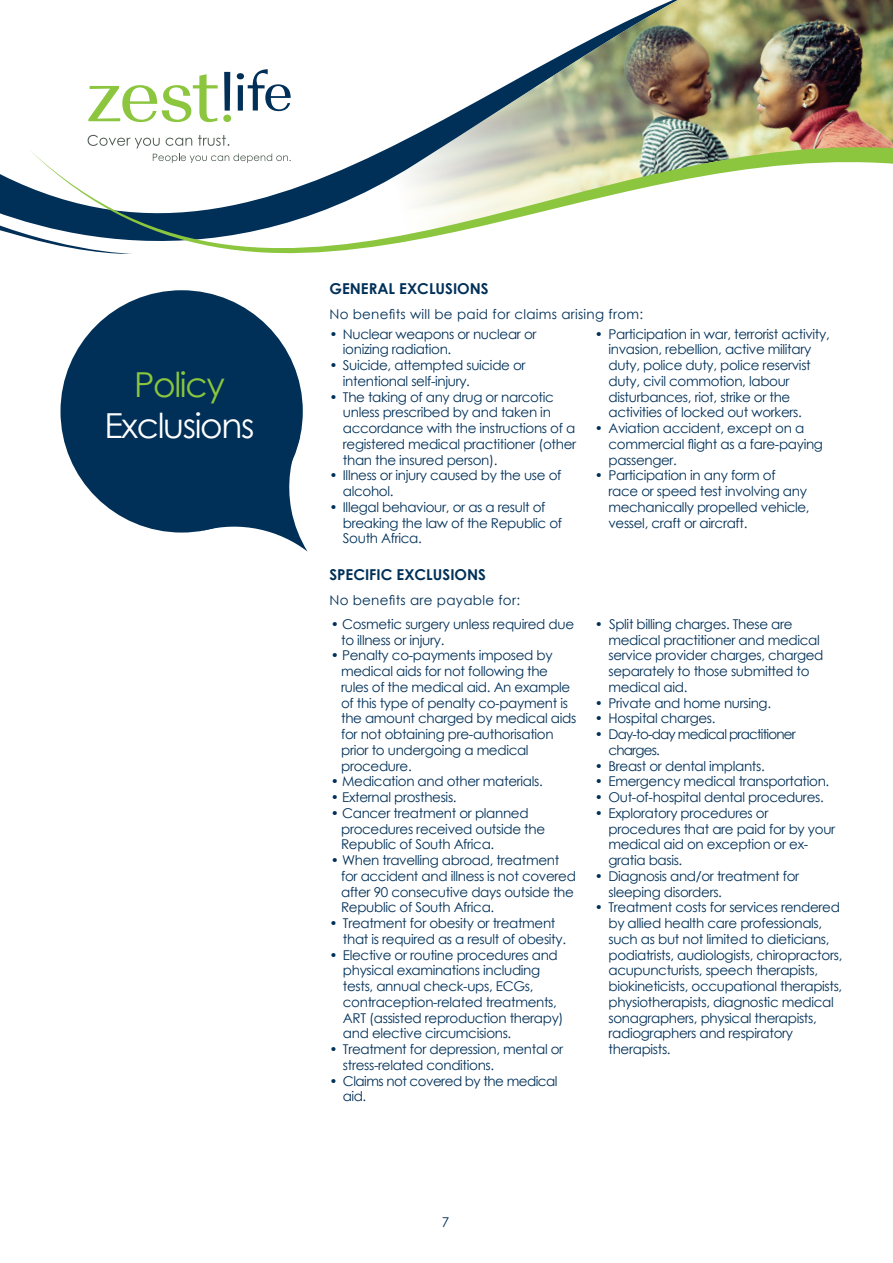
<style>
.page{position:relative;width:893px;height:1263px;background:#fff}
.page>*{position:absolute;margin:0;border:0;box-sizing:border-box;transform-origin:0 0}
.t1{font:34.5px/40.7px "Century Gothic";letter-spacing:-.04em;color:#fff;text-align:center}
.Sub_Header{font:700 15px "Century Gothic";color:#003058}
.t2{font:13.5px/15.8px "Century Gothic";letter-spacing:-.025em;color:#003058}
.t3{font:13.5px "Century Gothic";letter-spacing:.02em;color:#003058}
.t4{font:13.5px/15.8px "Century Gothic";letter-spacing:-.06em;color:#003058}
.s1{color:#8bc63e}
</style>
<div class="page">
<img style="left:443px;top:0;width:450px;height:120px">
<svg style="left:0;top:120px;width:893px;height:267px"></svg>
<svg style="left:224px;top:72px;width:6px;height:39px"></svg>
<svg style="left:237px;top:69px;width:54px;height:42px"></svg>
<svg style="left:88px;top:74px;width:130px;height:48px"></svg>
<div style="left:223px;top:115px;width:8px;height:7px;background:#8bc63e;border-radius:50%"></div>
<svg style="left:88px;top:135px;width:203px;height:28px"></svg>
<svg style="left:0;top:205px;width:133px;height:51px"></svg>
<svg style="left:187px;top:422px;width:121px;height:130px"></svg>
<div style="left:60px;top:290px;width:243px;height:242px;background:#003058;border-radius:50%"></div>
<p class="t1" style="left:105px;top:364px;width:151px"><span class="s1">Policy<br></span>Exclusions</p>
<p class="Sub_Header" style="left:329px;top:277px;width:161px">GENERAL EXCLUSIONS</p>
<p class="t3" style="left:329px;top:305px;width:315px">No benefits will be paid for claims arising from:</p>
<p class="t2" style="left:343px;top:326px;width:195px;text-indent:-14px">• Nuclear weapons or nuclear or ionizing radiation.</p>
<p class="t2" style="left:343px;top:357px;width:184px;text-indent:-14px">• Suicide, attempted suicide or intentional self-injury.</p>
<p class="t2" style="left:343px;top:389px;width:235px;text-indent:-14px">• The taking of any drug or narcotic unless prescribed by and taken in accordance with the instructions of a registered medical practitioner (other than the insured person).</p>
<p class="t2" style="left:343px;top:467px;width:220px;text-indent:-14px">• Illness or injury caused by the use of alcohol.</p>
<p class="t2" style="left:343px;top:499px;width:221px;text-indent:-14px">• Illegal behaviour, or as a result of breaking the law of the Republic of<br>South Africa.</p>
<p class="Sub_Header" style="left:329px;top:563px;width:158px">SPECIFIC EXCLUSIONS</p>
<p class="t3" style="left:329px;top:591px;width:192px">No benefits are payable for:</p>
<p class="t2" style="left:331px;top:616px;width:245px">• Cosmetic surgery unless required due</p>
<p class="t2" style="left:341px;top:631px;width:105px">to illness or injury.</p>
<p class="t2" style="left:331px;top:647px;width:223px">• Penalty co-payments imposed by</p>
<p class="t2" style="left:341px;top:663px;width:208px">medical aids for not following the</p>
<p class="t2" style="left:341px;top:679px;width:231px">rules of the medical aid. An example</p>
<p class="t2" style="left:341px;top:694px;width:228px">of this type of penalty co-payment is</p>
<p class="t2" style="left:341px;top:710px;width:237px">the amount charged by medical aids</p>
<p class="t2" style="left:341px;top:726px;width:214px">for not obtaining pre-authorisation</p>
<p class="t2" style="left:341px;top:742px;width:189px">prior to undergoing a medical</p>
<p class="t2" style="left:341px;top:757px;width:72px">procedure.</p>
<p class="t2" style="left:331px;top:773px;width:213px">• Medication and other materials.</p>
<p class="t2" style="left:331px;top:789px;width:127px">• External prosthesis.</p>
<p class="t2" style="left:331px;top:805px;width:199px">• Cancer treatment or planned</p>
<p class="t2" style="left:341px;top:820px;width:205px">procedures received outside the</p>
<p class="t2" style="left:341px;top:836px;width:155px">Republic of South Africa.</p>
<p class="t2" style="left:331px;top:852px;width:230px">• When travelling abroad, treatment</p>
<p class="t2" style="left:341px;top:868px;width:236px">for accident and illness is not covered</p>
<p class="t2" style="left:341px;top:883px;width:234px">after 90 consecutive days outside the</p>
<p class="t2" style="left:341px;top:899px;width:155px">Republic of South Africa.</p>
<p class="t2" style="left:343px;top:915px;width:225px;text-indent:-14px">• Treatment for obesity or treatment that is required as a result of obesity.</p>
<p class="t2" style="left:343px;top:946px;width:222px;text-indent:-14px">• Elective or routine procedures and physical examinations including tests, annual check-ups, ECGs, contraception-related treatments, ART (assisted reproduction therapy) and elective circumcisions.</p>
<p class="t2" style="left:343px;top:1041px;width:222px;text-indent:-14px">• Treatment for depression, mental or stress-related conditions.</p>
<p class="t2" style="left:343px;top:1072px;width:216px;text-indent:-14px">• Claims not covered by the medical aid.</p>
<p class="t2" style="left:608px;top:326px;width:223px;text-indent:-14px">• Participation in war, terrorist activity, invasion, rebellion, active military duty, police duty, police reservist duty, civil commotion, labour disturbances, riot, strike or the activities of locked out workers.</p>
<p class="t2" style="left:608px;top:420px;width:216px;text-indent:-14px">• Aviation accident, except on a commercial flight as a fare-paying passenger.</p>
<p class="t2" style="left:608px;top:467px;width:203px;text-indent:-14px">• Participation in any form of<br>race or speed test involving any mechanically propelled vehicle, vessel, craft or aircraft.</p>
<p class="t2" style="left:608px;top:616px;width:217px;text-indent:-14px">• Split billing charges. These are medical practitioner and medical service provider charges, charged separately to those submitted to medical aid.</p>
<p class="t2" style="left:595px;top:694px;width:178px">• Private and home nursing.</p>
<p class="t2" style="left:595px;top:710px;width:122px">• Hospital charges.</p>
<p class="t4" style="left:608px;top:726px;width:189px;text-indent:-14px">• Day-to-day medical practitioner charges.</p>
<p class="t2" style="left:595px;top:757px;width:171px">• Breast or dental implants.</p>
<p class="t2" style="left:595px;top:773px;width:236px">• Emergency medical transportation.</p>
<p class="t2" style="left:595px;top:789px;width:230px">• Out-of-hospital dental procedures.</p>
<p class="t2" style="left:608px;top:805px;width:228px;text-indent:-14px">• Exploratory procedures or procedures that are paid for by your medical aid on exception or ex&shy;gratia basis.</p>
<p class="t2" style="left:608px;top:868px;width:192px;text-indent:-14px">• Diagnosis and/or treatment for sleeping disorders.</p>
<p class="t2" style="left:608px;top:899px;width:235px;text-indent:-14px">• Treatment costs for services rendered by allied health care professionals, such as but not limited to dieticians, podiatrists, audiologists, chiropractors, acupuncturists, speech therapists, biokineticists, occupational therapists, physiotherapists, diagnostic medical sonagraphers, physical therapists, radiographers and respiratory therapists.</p>
<p class="t2" style="left:442px;top:1214px;width:9px">7</p>
</div>
